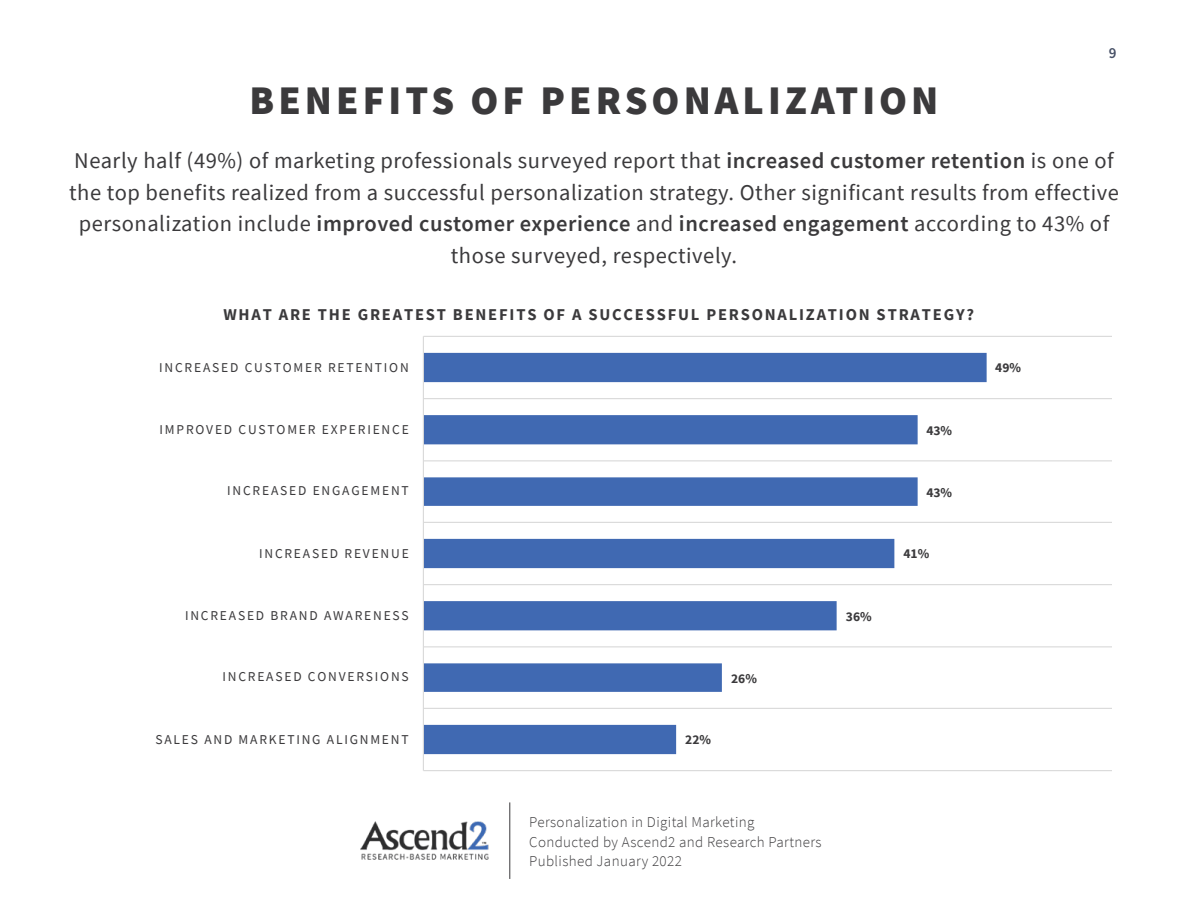
<style>
.page{position:relative;width:1188px;height:918px;background:#fff}
.page>*{position:absolute;margin:0;border:0;box-sizing:border-box;transform-origin:0 0}
.t1{font:900 40.5px "Source Sans Pro";letter-spacing:.1em;color:#3b3a3c}
.t2{font:22.5px/31.5px "Source Sans Pro";letter-spacing:.025em;color:#3b3a3c;text-align:center}
.t3{font:700 16.5px "Source Sans Pro";letter-spacing:.11em;color:#3b3a3c}
.t4{font:300 15px/19.5px "Source Sans Pro";letter-spacing:.025em;color:#3b3a3c}
.t5{font:600 15px "Source Sans Pro";color:#475066}
.t6{font:13.5px "Source Sans Pro";letter-spacing:.135em;color:#3b3a3c}
.t7{font:700 13.5px "Source Sans Pro";color:#3b3a3c}
.s1{font-weight:600}
</style>
<div class="page">
<img style="left:360px;top:821px;width:129px;height:39px">
<hr style="left:510px;top:802px;width:1px;height:77px;background:#3b3a3c">
<hr style="left:423px;top:770px;width:689px;height:1px;background:#d9d9d9">
<hr style="left:423px;top:708px;width:689px;height:1px;background:#d9d9d9">
<hr style="left:423px;top:646px;width:689px;height:1px;background:#d9d9d9">
<hr style="left:423px;top:584px;width:689px;height:1px;background:#d9d9d9">
<hr style="left:423px;top:522px;width:689px;height:1px;background:#d9d9d9">
<hr style="left:423px;top:460px;width:689px;height:1px;background:#d9d9d9">
<hr style="left:423px;top:398px;width:689px;height:1px;background:#d9d9d9">
<hr style="left:423px;top:336px;width:689px;height:1px;background:#d9d9d9">
<svg style="left:424px;top:353px;width:563px;height:401px"></svg>
<hr style="left:423px;top:336px;width:1px;height:435px;background:#d9d9d9">
<p class="t5" style="left:1109px;top:43px;width:9px">9</p>
<h1 class="t1" style="left:250px;top:73px;width:690px">BENEFITS OF PERSONALIZATION</h1>
<p class="t2" style="left:69px;top:145px;width:1051px">Nearly half (49%) of marketing professionals surveyed report that <span class="s1">increased customer retention</span> is one of the top benefits realized from a successful personalization strategy. Other significant results from effective personalization include <span class="s1">improved customer experience</span> and <span class="s1">increased engagement</span> according to 43% of those surveyed, respectively.</p>
<p class="t3" style="left:223px;top:303px;width:752px">WHAT ARE THE GREATEST BENEFITS OF A SUCCESSFUL PERSONALIZATION STRATEGY?</p>
<p class="t6" style="left:159px;top:359px;width:251px">INCREASED CUSTOMER RETENTION</p>
<p class="t6" style="left:160px;top:421px;width:251px">IMPROVED CUSTOMER EXPERIENCE</p>
<p class="t7" style="left:926px;top:421px;width:27px">43%</p>
<p class="t6" style="left:227px;top:482px;width:183px">INCREASED ENGAGEMENT</p>
<p class="t7" style="left:926px;top:483px;width:27px">43%</p>
<p class="t6" style="left:259px;top:545px;width:151px">INCREASED REVENUE</p>
<p class="t7" style="left:903px;top:545px;width:27px">41%</p>
<p class="t6" style="left:185px;top:607px;width:225px">INCREASED BRAND AWARENESS</p>
<p class="t7" style="left:846px;top:607px;width:27px">36%</p>
<p class="t6" style="left:223px;top:668px;width:188px">INCREASED CONVERSIONS</p>
<p class="t7" style="left:731px;top:669px;width:27px">26%</p>
<p class="t6" style="left:155px;top:731px;width:255px">SALES AND MARKETING ALIGNMENT</p>
<p class="t7" style="left:685px;top:731px;width:27px">22%</p>
<p class="t7" style="left:995px;top:359px;width:27px">49%</p>
<p class="t4" style="left:529px;top:813px;width:294px">Personalization in Digital Marketing<br>Conducted by Ascend2 and Research Partners<br>Published January 2022</p>
</div>
